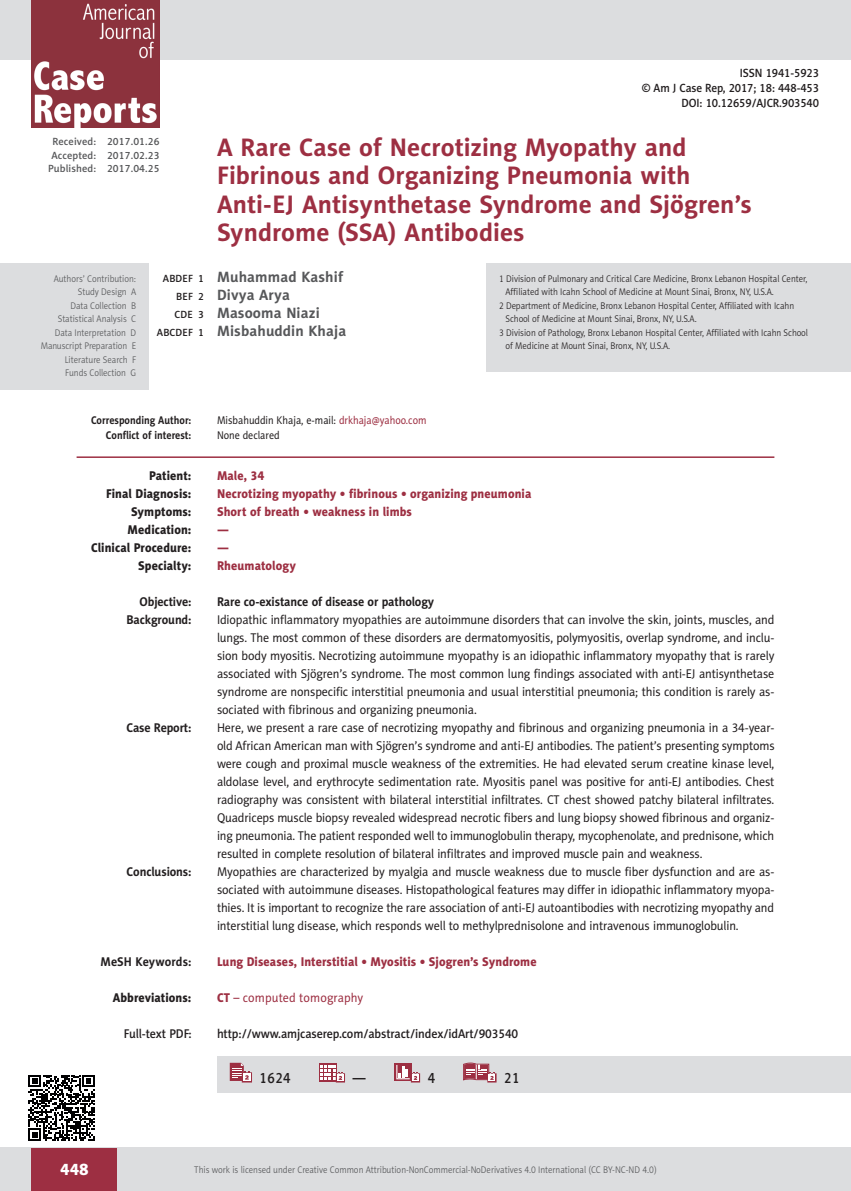
<style>
.page{position:relative;width:851px;height:1191px;background:#fff}
.page>*{position:absolute;margin:0;border:0;box-sizing:border-box;transform-origin:0 0}
.AJCR_Tytul{font:700 25.5px/28.5px "Naomi Sans EFN";color:#9d2f42}
.t1{font:16.5px "Naomi Sans EFN Heavy";color:#fff}
.AJCR_Autorzy{font:700 15px "Naomi Sans EFN";letter-spacing:.01em;color:#57585a}
.AJCR_dane{font:15px "Naomi Sans EFN Medium";letter-spacing:.03em;color:#231f20;scale:.9 1}
.AJCR_Summary_body{font:12.75px/18px "Naomi Sans EFN";letter-spacing:-.01em;color:#231f20;text-align:justify;scale:.95 1}
.AJCR_keywords{font:12.75px "Naomi Sans EFN Heavy";letter-spacing:.005em;color:#9d2f42;scale:.95 1}
.AJCR_keywords-2{font:12.75px "Naomi Sans EFN Heavy";letter-spacing:.005em;color:#231f20;scale:.95 1}
.AJCR_Summary_body-2{font:700 12.75px "Naomi Sans EFN";letter-spacing:-.01em;color:#231f20;scale:.95 1}
.AJCR_full_text_pdf{font:12.75px "Naomi Sans EFN Medium";letter-spacing:-.01em;color:#231f20;scale:.95 1}
.AJCR_keywords-3{font:12.75px "Naomi Sans EFN";letter-spacing:.005em;color:#9d2f42;scale:.95 1}
.AJCR_keywords-4{font:700 12.75px "Naomi Sans EFN";letter-spacing:.005em;color:#231f20;scale:.95 1}
.AJCR_full_text_pdf-2{font:12px "Naomi Sans EFN Medium";letter-spacing:-.01em;color:#231f20;scale:.95 1}
.AJCR_Adres{font:11.25px "Naomi Sans EFN";color:#231f20;scale:.9 1}
.AJCR_Adres-2{font:700 11.25px "Naomi Sans EFN";color:#231f20;scale:.9 1}
.t2{font:10.5px "Naomi Sans EFN Medium";letter-spacing:.01em;color:#57585a}
.AJCR_Afiliacja{font:9.75px/13.5px "Naomi Sans EFN Light";color:#231f20;scale:.9 1}
.t3{font:9.75px "Naomi Sans EFN Light";color:#57585a;scale:.9 1}
.s1{font-family:"Naomi Sans EFN Medium";font-weight:400;font-size:10.5px;color:#231f20}
.s2{color:#9d2f42}
.s3{font-family:"Naomi Sans EFN Heavy"}
</style>
<div class="page">
<div style="left:217px;top:1056px;width:633px;height:36px;background:#dcdddf"></div>
<svg style="left:230px;top:1062px;width:22px;height:20px"></svg>
<div style="left:319px;top:1063px;width:17px;height:18px;background:#9d2f42"></div>
<svg style="left:320px;top:1064px;width:25px;height:18px"></svg>
<div style="left:394px;top:1063px;width:18px;height:18px;background:#9d2f42"></div>
<svg style="left:396px;top:1065px;width:24px;height:17px"></svg>
<svg style="left:463px;top:1062px;width:33px;height:20px"></svg>
<hr style="left:77px;top:456px;width:697px;height:2px;background:#9d2f42">
<div style="left:0;top:264px;width:149px;height:126px;background:#dcdddf"></div>
<div style="left:486px;top:264px;width:364px;height:108px;background:#dcdddf"></div>
<svg style="left:28px;top:1075px;width:67px;height:66px"></svg>
<hr style="left:850px;top:0;width:1px;height:60px;background:#dcdddf">
<div style="left:0;top:1148px;width:850px;height:43px;background:#dcdddf"></div>
<div style="left:32px;top:1147px;width:85px;height:43px;background:#9d2f42"></div>
<div style="left:0;top:0;width:850px;height:60px;background:#dcdddf"></div>
<img style="left:32px;top:0;width:127px;height:127px">
<p class="AJCR_full_text_pdf-2" style="left:739px;top:66px;width:85px">ISSN 1941-5923</p>
<p class="AJCR_full_text_pdf-2" style="left:641px;top:81px;width:188px">© Am J Case Rep, 2017; 18: 448-453</p>
<p class="AJCR_full_text_pdf-2" style="left:681px;top:96px;width:146px">DOI: 10.12659/AJCR.903540</p>
<p class="AJCR_Tytul" style="left:217px;top:133px;width:536px">A Rare Case of Necrotizing Myopathy and Fibrinous and Organizing Pneumonia with Anti-EJ Antisynthetase Syndrome and Sjögren’s Syndrome (SSA) Antibodies</p>
<p class="AJCR_Autorzy" style="left:163px;top:268px;width:182px"><span class="s1">ABDEF 1</span> Muhammad Kashif</p>
<p class="AJCR_Autorzy" style="left:176px;top:286px;width:115px"><span class="s1">BEF 2</span> Divya Arya</p>
<p class="AJCR_Autorzy" style="left:174px;top:304px;width:147px"><span class="s1">CDE 3</span> Masooma Niazi</p>
<p class="AJCR_Autorzy" style="left:157px;top:322px;width:191px"><span class="s1">ABCDEF 1</span> Misbahuddin Khaja</p>
<p class="t2" style="left:52px;top:136px;width:109px">Received: 2017.01.26</p>
<p class="t2" style="left:51px;top:149px;width:110px">Accepted: 2017.02.23</p>
<p class="t2" style="left:48px;top:163px;width:113px">Published: 2017.04.25</p>
<p class="t3" style="left:54px;top:273px;width:93px">Authors’ Contribution:</p>
<p class="t3" style="left:78px;top:286px;width:66px">Study Design A</p>
<p class="t3" style="left:70px;top:300px;width:74px">Data Collection B</p>
<p class="t3" style="left:58px;top:313px;width:89px">Statistical Analysis C</p>
<p class="t3" style="left:55px;top:327px;width:92px">Data Interpretation D</p>
<p class="t3" style="left:41px;top:340px;width:107px">Manuscript Preparation E</p>
<p class="t3" style="left:65px;top:354px;width:81px">Literature Search F</p>
<p class="t3" style="left:65px;top:367px;width:80px">Funds Collection G</p>
<p class="AJCR_Afiliacja" style="left:505px;top:272px;width:337px;text-indent:-6px">1 Division of Pulmonary and Critical Care Medicine, Bronx Lebanon Hospital Center,<br>Affiliated with Icahn School of Medicine at Mount Sinai, Bronx, NY, U.S.A.</p>
<p class="AJCR_Afiliacja" style="left:505px;top:299px;width:322px;text-indent:-6px">2 Department of Medicine, Bronx Lebanon Hospital Center, Affiliated with Icahn<br>School of Medicine at Mount Sinai, Bronx, NY, U.S.A.</p>
<p class="AJCR_Afiliacja" style="left:505px;top:326px;width:337px;text-indent:-6px">3 Division of Pathology, Bronx Lebanon Hospital Center, Affiliated with Icahn School of Medicine at Mount Sinai, Bronx, NY, U.S.A.</p>
<p class="AJCR_Adres-2" style="left:91px;top:413px;width:113px">Corresponding Author:</p>
<p class="AJCR_Adres" style="left:217px;top:413px;width:234px">Misbahuddin Khaja, e-mail: <span class="s2">drkhaja@yahoo.com</span></p>
<p class="AJCR_Adres-2" style="left:106px;top:429px;width:97px">Conflict of interest:</p>
<p class="AJCR_Adres" style="left:217px;top:429px;width:71px">None declared</p>
<p class="AJCR_keywords-2" style="left:149px;top:468px;width:46px">Patient:</p>
<p class="AJCR_keywords" style="left:217px;top:468px;width:51px">Male, 34</p>
<p class="AJCR_keywords-2" style="left:106px;top:486px;width:91px">Final Diagnosis:</p>
<p class="AJCR_keywords" style="left:217px;top:486px;width:332px">Necrotizing myopathy • fibrinous • organizing pneumonia</p>
<p class="AJCR_keywords-2" style="left:131px;top:504px;width:65px">Symptoms:</p>
<p class="AJCR_keywords" style="left:217px;top:504px;width:207px">Short of breath • weakness in limbs</p>
<p class="AJCR_keywords-2" style="left:128px;top:522px;width:69px">Medication:</p>
<p class="AJCR_keywords" style="left:217px;top:522px;width:14px">—</p>
<p class="AJCR_keywords-2" style="left:91px;top:540px;width:107px">Clinical Procedure:</p>
<p class="AJCR_keywords" style="left:217px;top:540px;width:14px">—</p>
<p class="AJCR_keywords-2" style="left:138px;top:558px;width:58px">Specialty:</p>
<p class="AJCR_keywords" style="left:217px;top:558px;width:85px">Rheumatology</p>
<p class="AJCR_Summary_body-2" style="left:139px;top:594px;width:56px">Objective:</p>
<p class="AJCR_Summary_body-2" style="left:217px;top:594px;width:230px">Rare co-existance of disease or pathology</p>
<p class="AJCR_Summary_body-2" style="left:126px;top:612px;width:70px">Background:</p>
<p class="AJCR_Summary_body" style="left:217px;top:611px;width:588px">Idiopathic inflammatory myopathies are autoimmune disorders that can involve the skin, joints, muscles, and lungs. The most common of these disorders are dermatomyositis, polymyositis, overlap syndrome, and inclu&shy;sion body myositis. Necrotizing autoimmune myopathy is an idiopathic inflammatory myopathy that is rarely associated with Sjögren’s syndrome. The most common lung findings associated with anti-EJ antisynthetase syndrome are nonspecific interstitial pneumonia and usual interstitial pneumonia; this condition is rarely as&shy;sociated with fibrinous and organizing pneumonia.</p>
<p class="AJCR_Summary_body-2" style="left:126px;top:720px;width:70px">Case Report:</p>
<p class="AJCR_Summary_body" style="left:217px;top:719px;width:588px">Here, we present a rare case of necrotizing myopathy and fibrinous and organizing pneumonia in a 34-year&shy;old African American man with Sjögren’s syndrome and anti-EJ antibodies. The patient’s presenting symptoms were cough and proximal muscle weakness of the extremities. He had elevated serum creatine kinase level, aldolase level, and erythrocyte sedimentation rate. Myositis panel was positive for anti-EJ antibodies. Chest radiography was consistent with bilateral interstitial infiltrates. CT chest showed patchy bilateral infiltrates.<br>Quadriceps muscle biopsy revealed widespread necrotic fibers and lung biopsy showed fibrinous and organiz&shy;ing pneumonia. The patient responded well to immunoglobulin therapy, mycophenolate, and prednisone, which resulted in complete resolution of bilateral infiltrates and improved muscle pain and weakness.</p>
<p class="AJCR_Summary_body-2" style="left:127px;top:864px;width:70px">Conclusions:</p>
<p class="AJCR_Summary_body" style="left:217px;top:863px;width:588px">Myopathies are characterized by myalgia and muscle weakness due to muscle fiber dysfunction and are as&shy;sociated with autoimmune diseases. Histopathological features may differ in idiopathic inflammatory myopa&shy;thies. It is important to recognize the rare association of anti-EJ autoantibodies with necrotizing myopathy and interstitial lung disease, which responds well to methylprednisolone and intravenous immunoglobulin.</p>
<p class="AJCR_keywords-4" style="left:100px;top:954px;width:97px">MeSH Keywords:</p>
<p class="AJCR_keywords" style="left:217px;top:954px;width:338px">Lung Diseases, Interstitial • Myositis • Sjogren’s Syndrome</p>
<p class="AJCR_keywords-2" style="left:113px;top:990px;width:84px">Abbreviations:</p>
<p class="AJCR_keywords-3" style="left:217px;top:990px;width:155px"><span class="s3">CT</span> – computed tomography</p>
<p class="AJCR_full_text_pdf" style="left:124px;top:1026px;width:73px">Full-text PDF:</p>
<p class="AJCR_full_text_pdf" style="left:217px;top:1026px;width:318px">http://www.amjcaserep.com/abstract/index/idArt/903540</p>
<p class="AJCR_dane" style="left:259px;top:1068px;width:36px">1624</p>
<p class="AJCR_dane" style="left:352px;top:1068px;width:16px">—</p>
<p class="AJCR_dane" style="left:427px;top:1068px;width:10px">4</p>
<p class="AJCR_dane" style="left:504px;top:1068px;width:19px">21</p>
<p class="t1" style="left:60px;top:1159px;width:30px">448</p>
<p class="t3" style="left:194px;top:1164px;width:515px">This work is licensed under Creative Common Attribution-NonCommercial-NoDerivatives 4.0 International (CC BY-NC-ND 4.0)</p>
</div>
